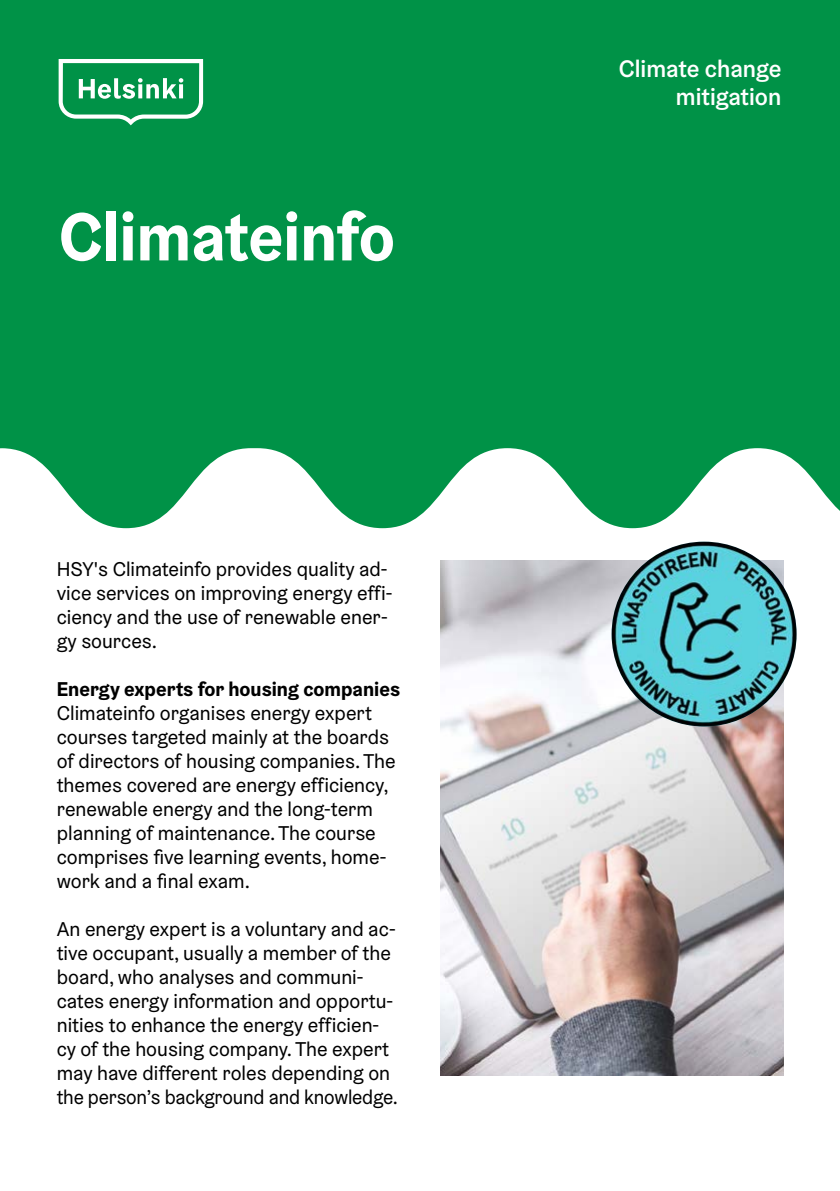
<style>
.page{position:relative;width:840px;height:1191px;background:#fff}
.page>*{position:absolute;margin:0;border:0;box-sizing:border-box;transform-origin:0 0}
.t1{font:700 68px "Helsinki Grotesk";color:#fff}
.t2{font:500 24px/28px "Helsinki Grotesk";color:#fff;text-align:right}
.t3{font:20px/24px "Helsinki Grotesk";color:#000}
.t4{font:700 20px "Helsinki Grotesk";color:#000}
</style>
<div class="page">
<svg style="left:0;top:0;width:839px;height:528px;background:#149a55"></svg>
<svg style="left:59px;top:59px;width:144px;height:66px"></svg>
<img style="left:440px;top:560px;width:343px;height:515px">
<img style="left:611px;top:541px;width:185px;height:185px;border-radius:92px">
<h1 class="t1" style="left:59px;top:193px;width:337px">Climateinfo</h1>
<p class="t3" style="left:57px;top:557px;width:337px">HSY's Climateinfo provides quality ad&shy;vice services on improving energy effi&shy;ciency and the use of renewable ener&shy;gy sources.</p>
<p class="t4" style="left:57px;top:676px;width:344px">Energy experts for housing companies</p>
<p class="t3" style="left:57px;top:701px;width:340px">Climateinfo organises energy expert courses targeted mainly at the boards of directors of housing companies. The themes covered are energy efficiency, renewable energy and the long-term planning of maintenance. The course comprises five learning events, home&shy;work and a final exam.</p>
<p class="t3" style="left:57px;top:917px;width:342px">An energy expert is a voluntary and ac&shy;tive occupant, usually a member of the board, who analyses and communi&shy;cates energy information and opportu&shy;nities to enhance the energy efficien&shy;cy of the housing company. The expert may have different roles depending on the person’s background and knowledge.</p>
<p class="t2" style="left:618px;top:54px;width:164px">Climate change mitigation</p>
</div>
